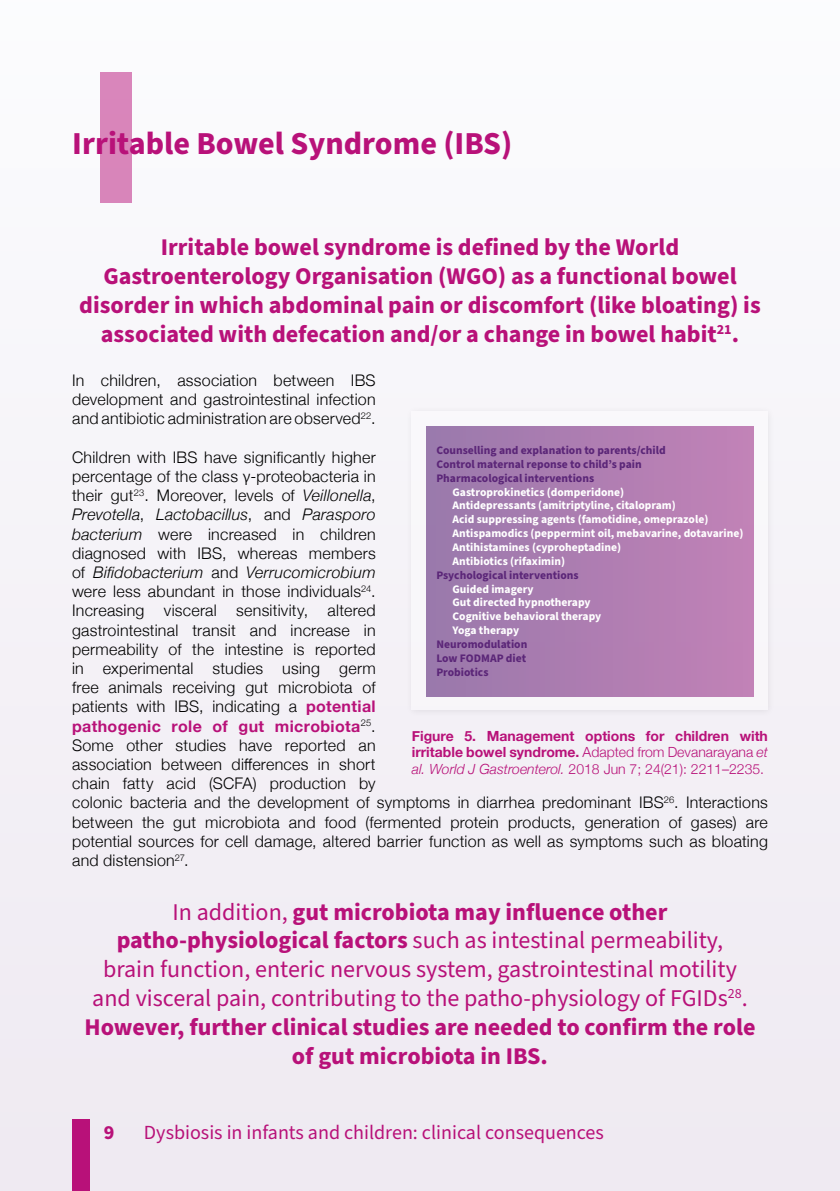
<style>
.page{position:relative;width:840px;height:1191px;background:#fff}
.page>*{position:absolute;margin:0;border:0;box-sizing:border-box;transform-origin:0 0}
.t1{font:700 32px "Source Sans Pro";color:#b81179}
.t2{font:24px/28.8px "Source Sans Pro";color:#b81179;text-align:center}
.t3{font:700 24px/28.8px "Source Sans Pro";color:#b81179;text-align:center}
.t4{font:20px "Source Sans Pro";color:#b81179}
.t5{font:700 20px "Source Sans Pro";color:#b81179}
.t6{font:300 16px/19.2px "Helvetica Neue";letter-spacing:.015em;color:#000;text-align:justify}
.t7{font:700 14px/16.8px "Helvetica Neue";color:#b81179;text-align:justify}
.t8{font:700 11.6px/13.8px "Source Sans Pro";color:#fff}
.t9{font:700 11.6px/13.8px "Source Sans Pro";color:#5b2678}
.s1{font-style:italic}
.s2{font-weight:700;color:#b81179}
.s3{font-weight:300}
.s4{font-weight:300;font-style:italic}
.s5{font-weight:700}
</style>
<div class="page">
<div style="left:0;top:0;width:839px;height:1191px;background:#f4f2f7"></div>
<div style="left:72px;top:1119px;width:18px;height:72px;background:#b81179"></div>
<div style="left:100px;top:72px;width:32px;height:130px;background:#d985ba"></div>
<div style="left:411px;top:412px;width:356px;height:298px;background:#f8f7fa"></div>
<div style="left:426px;top:426px;width:327px;height:270px;background:linear-gradient(to right,#9979ac,#c282b7)"></div>
<h1 class="t1" style="left:72px;top:121px;width:441px">Irritable Bowel Syndrome (IBS)</h1>
<p class="t3" style="left:79px;top:233px;width:682px">Irritable bowel syndrome is defined by the World Gastroenterology Organisation (WGO) as a functional bowel disorder in which abdominal pain or discomfort (like bloating) is associated with defecation and/or a change in bowel habit<sup>21</sup>.</p>
<p class="t6" style="left:72px;top:369px;width:305px">In children, association between IBS development and gastrointestinal infection and antibiotic administration are observed<sup>22</sup>.</p>
<p class="t6" style="left:72px;top:446px;width:697px;text-align:left">Children with IBS have significantly higher<br>percentage of the class γ-proteobacteria in<br>their gut<sup>23</sup>. Moreover, levels of <span class="s1">Veillonella</span>,<br><span class="s1">Prevotella</span>, <span class="s1">Lactobacillus</span>, and <span class="s1">Parasporo<br>bacterium</span> were increased in children<br>diagnosed with IBS, whereas members<br>of <span class="s1">Bifidobacterium</span> and <span class="s1">Verrucomicrobium<br></span>were less abundant in those individuals<sup>24</sup>.<br>Increasing visceral sensitivity, altered<br>gastrointestinal transit and increase in<br>permeability of the intestine is reported<br>in experimental studies using germ<br>free animals receiving gut microbiota of<br>patients with IBS, indicating a <span class="s2">potential<br>pathogenic role of gut microbiota</span><sup>25</sup>.<br>Some other studies have reported an<br>association between differences in short<br>chain fatty acid (SCFA) production by<br>colonic bacteria and the development of symptoms in diarrhea predominant IBS<sup>26</sup>. Interactions between the gut microbiota and food (fermented protein products, generation of gases) are potential sources for cell damage, altered barrier function as well as symptoms such as bloating and distension<sup>27</sup>.</p>
<p class="t9" style="left:436px;top:443px;width:231px">Counselling and explanation to parents/child<br>Control maternal reponse to child’s pain<br>Pharmacological interventions</p>
<p class="t8" style="left:452px;top:485px;width:292px">Gastroprokinetics (domperidone)<br>Antidepressants (amitriptyline, citalopram)<br>Acid suppressing agents (famotidine, omeprazole)<br>Antispamodics (peppermint oil, mebavarine, dotavarine)<br>Antihistamines (cyproheptadine)<br>Antibiotics (rifaximin)</p>
<p class="t9" style="left:436px;top:568px;width:144px">Psychological interventions</p>
<p class="t8" style="left:452px;top:582px;width:150px">Guided imagery<br>Gut directed hypnotherapy<br>Cognitive behavioral therapy<br>Yoga therapy</p>
<p class="t9" style="left:436px;top:637px;width:92px;text-align:justify">Neuromodulation Low FODMAP diet Probiotics</p>
<p class="t7" style="left:411px;top:727px;width:357px">Figure 5. Management options for children with irritable bowel syndrome. <span class="s3">Adapted from Devanarayana</span> <span class="s4">et al. World J Gastroenterol.</span> <span class="s3">2018 Jun 7; 24(21): 2211–2235.</span></p>
<p class="t2" style="left:84px;top:898px;width:672px">In addition, <span class="s5">gut microbiota may influence other patho-physiological factors</span> such as intestinal permeability,<br>brain function, enteric nervous system, gastrointestinal motility and visceral pain, contributing to the patho-physiology of FGIDs<sup>28</sup>.<br><span class="s5">However, further clinical studies are needed to confirm the role of gut microbiota in IBS.</span></p>
<p class="t5" style="left:104px;top:1119px;width:12px">9</p>
<p class="t4" style="left:144px;top:1119px;width:461px">Dysbiosis in infants and children: clinical consequences</p>
</div>
